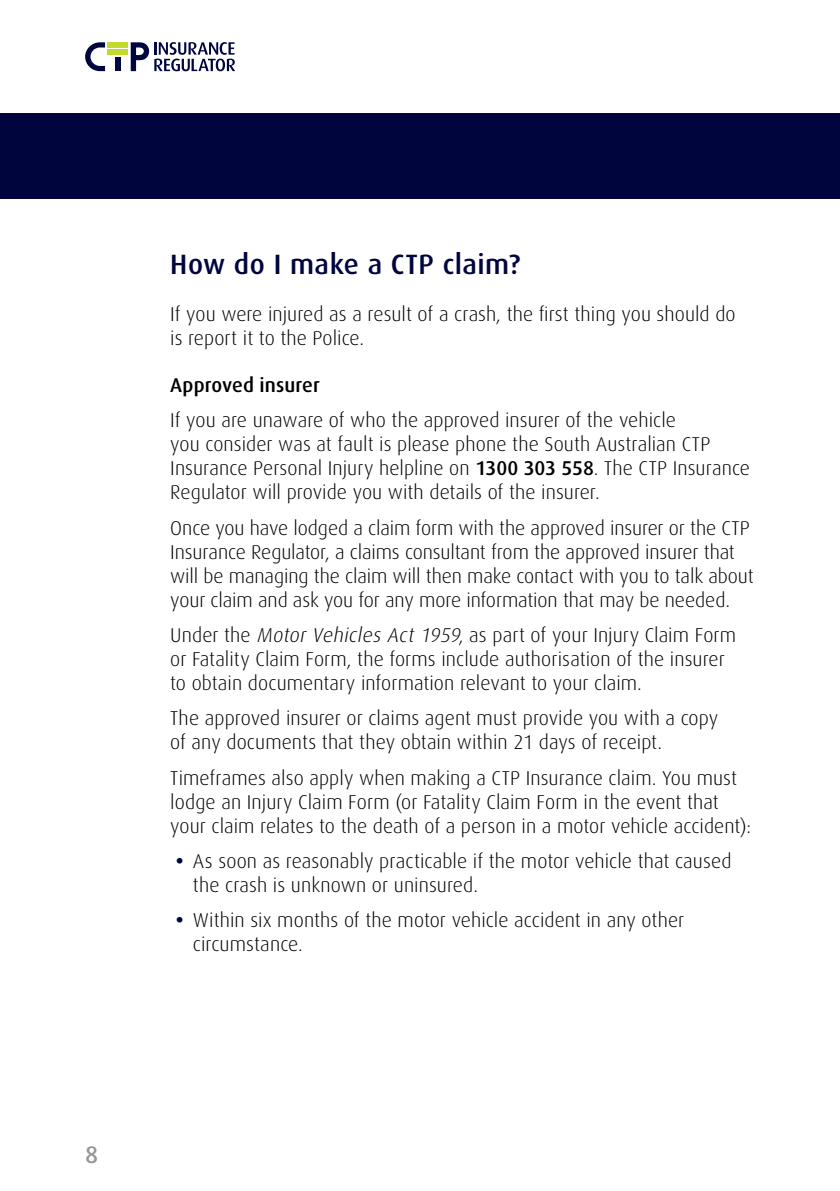
<style>
.page{position:relative;width:840px;height:1191px;background:#fff}
.page>*{position:absolute;margin:0;border:0;box-sizing:border-box;transform-origin:0 0}
.t1{font:500 28px "Dax";letter-spacing:.015em;color:#00053e}
.t2{font:500 24px "Dax";color:#939598}
.t3{font:300 20px/24px "Dax";color:#000}
.t4{font:500 20px "Dax";letter-spacing:.005em;color:#000}
.s1{font-weight:500}
.s2{font-style:italic}
.s3{font-weight:700;color:#00053e}
</style>
<div class="page">
<div style="left:0;top:113px;width:839px;height:85px;background:#00053e"></div>
<hr style="left:839px;top:113px;width:1px;height:85px;background:#00053e">
<div style="left:107px;top:42px;width:21px;height:5px;background:#c4d82e"></div>
<div style="left:115px;top:57px;width:5px;height:14px;background:#00053e"></div>
<svg style="left:85px;top:42px;width:20px;height:29px"></svg>
<div style="left:107px;top:50px;width:21px;height:5px;background:#c4d82e"></div>
<svg style="left:131px;top:42px;width:104px;height:29px"></svg>
<h1 class="t1" style="left:170px;top:249px;width:351px">How do I make a CTP claim?</h1>
<p class="t3" style="left:170px;top:302px;width:566px">If you were injured as a result of a crash, the first thing you should do is report it to the Police.</p>
<p class="t4" style="left:170px;top:374px;width:151px">Approved insurer</p>
<p class="t3" style="left:170px;top:408px;width:581px">If you are unaware of who the approved insurer of the vehicle<br>you consider was at fault is please phone the South Australian CTP Insurance Personal Injury helpline on <span class="s1">1300 303 558</span>. The CTP Insurance Regulator will provide you with details of the insurer.</p>
<p class="t3" style="left:170px;top:516px;width:584px">Once you have lodged a claim form with the approved insurer or the CTP Insurance Regulator, a claims consultant from the approved insurer that will be managing the claim will then make contact with you to talk about your claim and ask you for any more information that may be needed.</p>
<p class="t3" style="left:170px;top:623px;width:567px">Under the <span class="s2">Motor Vehicles Act 1959</span>, as part of your Injury Claim Form or Fatality Claim Form, the forms include authorisation of the insurer to obtain documentary information relevant to your claim.</p>
<p class="t3" style="left:170px;top:706px;width:549px">The approved insurer or claims agent must provide you with a copy of any documents that they obtain within 21 days of receipt.</p>
<p class="t3" style="left:170px;top:766px;width:582px">Timeframes also apply when making a CTP Insurance claim. You must lodge an Injury Claim Form (or Fatality Claim Form in the event that your claim relates to the death of a person in a motor vehicle accident):</p>
<p class="t3" style="left:193px;top:849px;width:539px;text-indent:-17px"><span class="s3">•</span> As soon as reasonably practicable if the motor vehicle that caused the crash is unknown or uninsured.</p>
<p class="t3" style="left:193px;top:908px;width:492px;text-indent:-17px"><span class="s3">•</span> Within six months of the motor vehicle accident in any other circumstance.</p>
<p class="t2" style="left:85px;top:1140px;width:15px">8</p>
</div>
